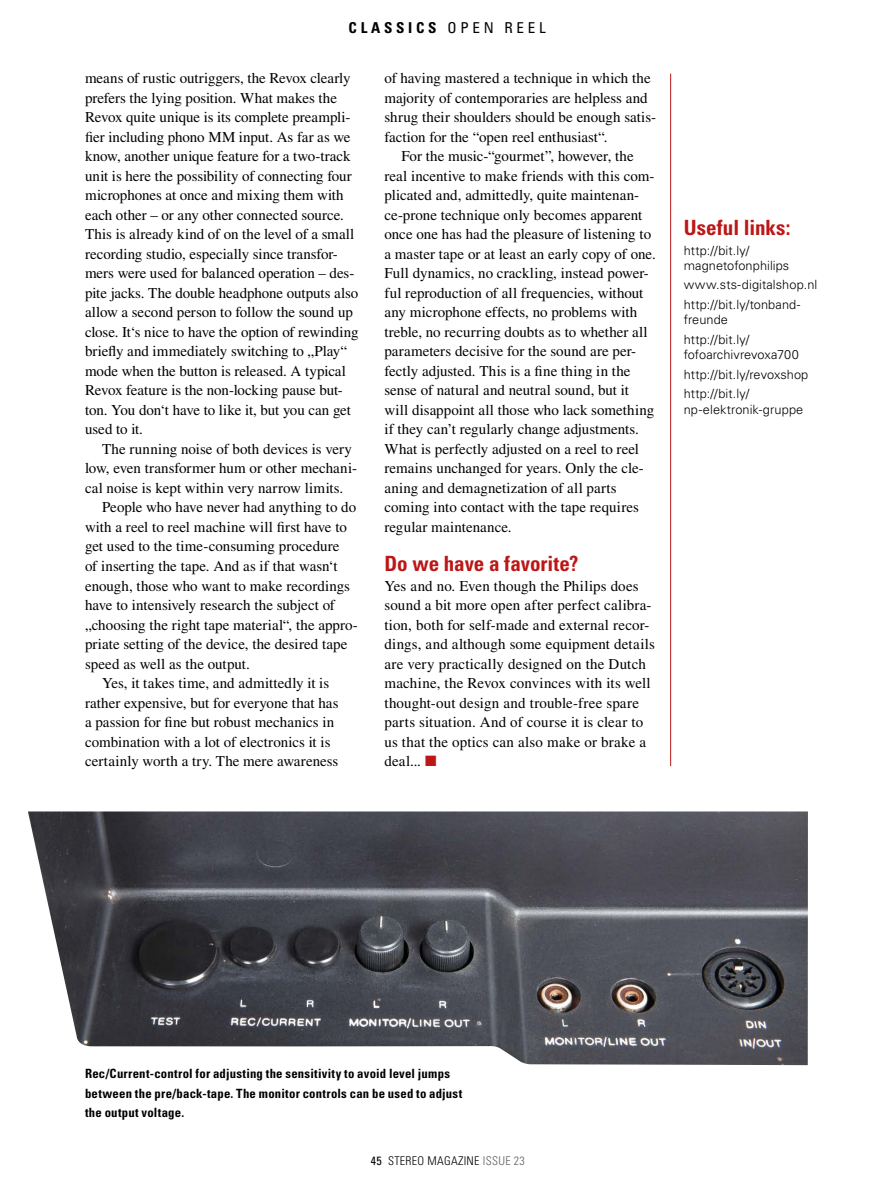
<style>
.page{position:relative;width:893px;height:1191px;background:#fff}
.page>*{position:absolute;margin:0;border:0;box-sizing:border-box;transform-origin:0 0}
.t1{font:700 condensed 21px "Univers LT Std";color:#bc1716}
.t2{font:15px/19.5px "Times LT Std";color:#000}
.t3{font:700 condensed 15px "Univers LT Std";letter-spacing:.25em;color:#000}
.t4{font:300 12.75px/19.5px "Univers LT Std";letter-spacing:.005em;color:#000}
.t5{font:700 condensed 12.75px/19.5px "Univers LT Std";letter-spacing:.015em;color:#000}
.t6{font:300 condensed 12px "Univers LT Std";letter-spacing:.025em;color:#000}
.s1{font-weight:400}
.s2{color:#bc1716}
.s3{color:#615e5c}
</style>
<div class="page">
<hr style="left:670px;top:74px;width:1px;height:692px;background:#bc1716">
<img style="left:28px;top:811px;width:780px;height:254px">
<p class="t3" style="left:349px;top:18px;width:199px">CLASSICS <span class="s1">OPEN REEL</span></p>
<p class="t2" style="left:85px;top:68px;width:275px">means of rustic outriggers, the Revox clearly prefers the lying position. What makes the Revox quite unique is its complete preampli&shy;fier including phono MM input. As far as we know, another unique feature for a two-track unit is here the possibility of connecting four microphones at once and mixing them with each other – or any other connected source.<br>This is already kind of on the level of a small recording studio, especially since transfor&shy;mers were used for balanced operation – des&shy;pite jacks. The double headphone outputs also allow a second person to follow the sound up close. It‘s nice to have the option of rewinding briefly and immediately switching to „Play“ mode when the button is released. A typical Revox feature is the non-locking pause but&shy;ton. You don‘t have to like it, but you can get used to it.</p>
<p class="t2" style="left:102px;top:439px;width:252px">The running noise of both devices is very</p>
<p class="t2" style="left:85px;top:458px;width:273px">low, even transformer hum or other mechani-</p>
<p class="t2" style="left:85px;top:478px;width:260px">cal noise is kept within very narrow limits.</p>
<p class="t2" style="left:102px;top:497px;width:256px">People who have never had anything to do</p>
<p class="t2" style="left:85px;top:517px;width:264px">with a reel to reel machine will first have to</p>
<p class="t2" style="left:85px;top:536px;width:256px">get used to the time-consuming procedure</p>
<p class="t2" style="left:85px;top:556px;width:254px">of inserting the tape. And as if that wasn‘t</p>
<p class="t2" style="left:85px;top:575px;width:267px">enough, those who want to make recordings</p>
<p class="t2" style="left:85px;top:595px;width:251px">have to intensively research the subject of</p>
<p class="t2" style="left:85px;top:614px;width:274px">„choosing the right tape material“, the appro-</p>
<p class="t2" style="left:85px;top:634px;width:264px">priate setting of the device, the desired tape</p>
<p class="t2" style="left:85px;top:653px;width:166px">speed as well as the output.</p>
<p class="t2" style="left:102px;top:673px;width:229px">Yes, it takes time, and admittedly it is</p>
<p class="t2" style="left:85px;top:692px;width:255px">rather expensive, but for everyone that has</p>
<p class="t2" style="left:85px;top:712px;width:251px">a passion for fine but robust mechanics in</p>
<p class="t2" style="left:85px;top:731px;width:247px">combination with a lot of electronics it is</p>
<p class="t2" style="left:85px;top:751px;width:255px">certainly worth a try. The mere awareness</p>
<p class="t2" style="left:384px;top:68px;width:273px">of having mastered a technique in which the majority of contemporaries are helpless and shrug their shoulders should be enough satis&shy;faction for the “open reel enthusiast“.</p>
<p class="t2" style="left:384px;top:146px;width:273px;text-indent:17px">For the music-“gourmet”, however, the real incentive to make friends with this com&shy;plicated and, admittedly, quite maintenan&shy;ce-prone technique only becomes apparent once one has had the pleasure of listening to a master tape or at least an early copy of one.<br>Full dynamics, no crackling, instead power&shy;ful reproduction of all frequencies, without any microphone effects, no problems with treble, no recurring doubts as to whether all parameters decisive for the sound are per&shy;fectly adjusted. This is a fine thing in the sense of natural and neutral sound, but it will disappoint all those who lack something if they can’t regularly change adjustments.<br>What is perfectly adjusted on a reel to reel remains unchanged for years. Only the cle&shy;aning and demagnetization of all parts coming into contact with the tape requires regular maintenance.</p>
<h1 class="t1" style="left:384px;top:550px;width:196px">Do we have a favorite?</h1>
<p class="t2" style="left:384px;top:575px;width:272px">Yes and no. Even though the Philips does sound a bit more open after perfect calibra&shy;tion, both for self-made and external recor&shy;dings, and although some equipment details are very practically designed on the Dutch machine, the Revox convinces with its well thought-out design and trouble-free spare parts situation. And of course it is clear to us that the optics can also make or brake a deal... <span class="s2">■</span></p>
<h1 class="t1" style="left:684px;top:215px;width:108px">Useful links:</h1>
<p class="t4" style="left:684px;top:242px;width:107px;line-height:15.3px">http://bit.ly/ magnetofonphilips</p>
<p class="t4" style="left:684px;top:275px;width:135px">www.sts-digitalshop.nl http://bit.ly/tonband-</p>
<p class="t4" style="left:684px;top:310px;width:67px">freunde http://bit.ly/</p>
<p class="t4" style="left:684px;top:345px;width:126px">fofoarchivrevoxa700 http://bit.ly/revoxshop http://bit.ly/</p>
<p class="t4" style="left:684px;top:399px;width:121px">np-elektronik-gruppe</p>
<p class="t5" style="left:85px;top:1063px;width:379px">Rec/Current-control for adjusting the sensitivity to avoid level jumps between the pre/back-tape. The monitor controls can be used to adjust the output voltage.</p>
<p class="t6" style="left:371px;top:1153px;width:156px"><span class="s1">45</span> STEREO MAGAZINE <span class="s3">ISSUE 23</span></p>
</div>
